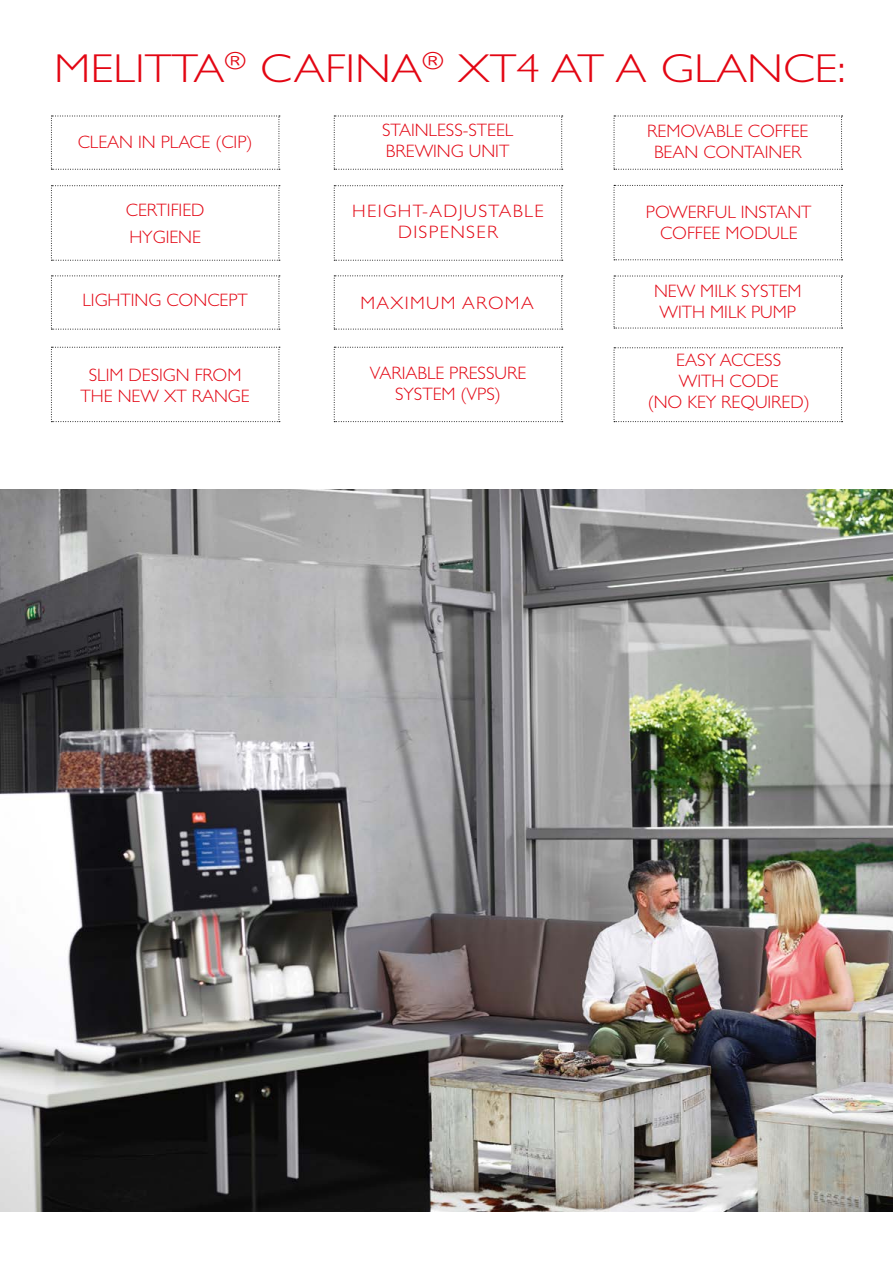
<style>
.page{position:relative;width:893px;height:1263px;background:#fff}
.page>*{position:absolute;margin:0;border:0;box-sizing:border-box;transform-origin:0 0}
.t1{font:300 40.5px "Gill Alt One";color:#e30613;scale:1.15 1}
.t2{font:300 18px/21px "Gill Sans";color:#e30613;text-align:center}
.t3{font:300 18px/21px "Gill Alt One";color:#e30613;text-align:center}
.t4{font:300 18px/21px "Gill Alt One";letter-spacing:.07em;color:#e30613;text-align:center;scale:1.05 1}
</style>
<div class="page">
<img style="left:0;top:489px;width:893px;height:723px">
<svg style="left:51px;top:116px;width:229px;height:54px"></svg>
<svg style="left:334px;top:116px;width:229px;height:54px"></svg>
<svg style="left:51px;top:275px;width:229px;height:55px"></svg>
<svg style="left:51px;top:185px;width:229px;height:76px"></svg>
<svg style="left:51px;top:347px;width:229px;height:75px"></svg>
<svg style="left:334px;top:347px;width:229px;height:75px"></svg>
<svg style="left:334px;top:185px;width:229px;height:76px"></svg>
<svg style="left:334px;top:275px;width:229px;height:55px"></svg>
<svg style="left:614px;top:276px;width:229px;height:53px"></svg>
<svg style="left:614px;top:185px;width:229px;height:75px"></svg>
<svg style="left:614px;top:116px;width:229px;height:54px"></svg>
<svg style="left:614px;top:347px;width:229px;height:75px"></svg>
<h1 class="t1" style="left:54px;top:46px;width:690px">MELITTA<sup>®</sup> CAFINA<sup>®</sup> XT4 AT A GLANCE:</h1>
<p class="t2" style="left:382px;top:120px;width:133px;text-align:left">STAINLESS-STEEL<br>BREWING UNIT</p>
<p class="t2" style="left:78px;top:131px;width:176px">CLEAN IN PLACE (CIP)</p>
<p class="t2" style="left:647px;top:121px;width:163px">REMOVABLE COFFEE<br>BEAN CONTAINER</p>
<p class="t2" style="left:126px;top:196px;width:80px;line-height:27px;text-align:left">CERTIFIED<br>HYGIENE</p>
<p class="t3" style="left:83px;top:290px;width:167px">LIGHTING CONCEPT</p>
<p class="t4" style="left:352px;top:201px;width:184px">HEIGHT-ADJUSTABLE<br>DISPENSER</p>
<p class="t4" style="left:360px;top:292px;width:166px">MAXIMUM AROMA</p>
<p class="t2" style="left:81px;top:364px;width:171px">SLIM DESIGN FROM<br>THE NEW XT RANGE</p>
<p class="t2" style="left:370px;top:362px;width:158px">VARIABLE PRESSURE<br>SYSTEM (VPS)</p>
<p class="t2" style="left:646px;top:201px;width:167px">POWERFUL INSTANT<br>COFFEE MODULE</p>
<p class="t2" style="left:654px;top:280px;width:149px">NEW MILK SYSTEM<br>WITH MILK PUMP</p>
<p class="t3" style="left:648px;top:350px;width:163px">EASY ACCESS<br>WITH CODE<br>(NO KEY REQUIRED)</p>
</div>
